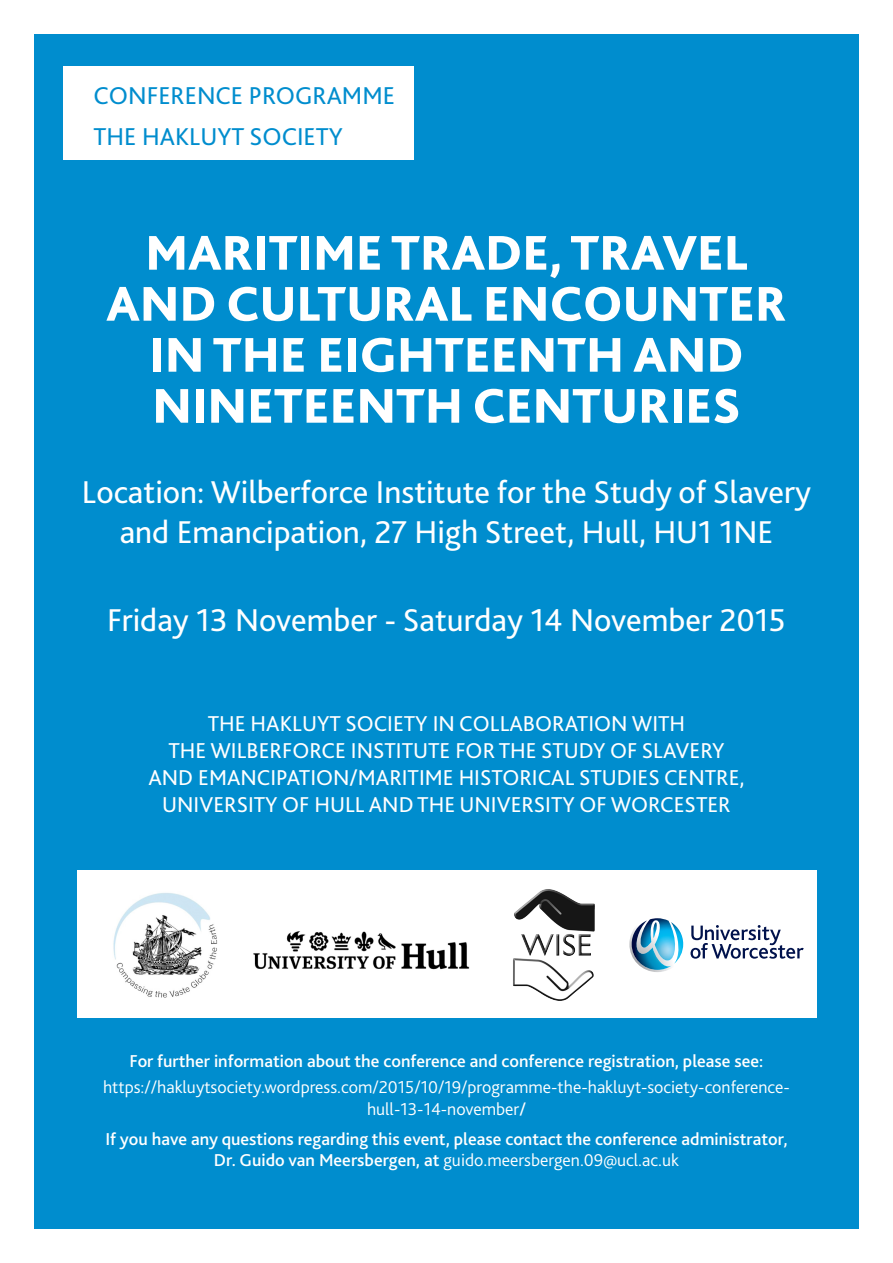
<style>
.page{position:relative;width:893px;height:1263px;background:#fff}
.page>*{position:absolute;margin:0;border:0;box-sizing:border-box;transform-origin:0 0}
.t1{font:800 51px/51px "Bliss 2";color:#fff;text-align:center}
.t2{font:33px/39.6px "Bliss 2";color:#fff;text-align:center}
.t3{font:25.5px "Bliss 2";color:#008dce}
.t4{font:22.5px/27px "Bliss 2";color:#fff;text-align:center}
.t5{font:500 18px/21.6px "Bliss 2";color:#fff;text-align:center}
.t6{font:300 18px/21.6px "Bliss 2";color:#fff;text-align:center}
.s1{font-weight:400}
.s2{font-weight:300}
</style>
<div class="page">
<div style="left:34px;top:34px;width:825px;height:1195px;background:#008dce"></div>
<div style="left:63px;top:66px;width:351px;height:93px;background:#fff"></div>
<div style="left:77px;top:870px;width:739px;height:147px;background:#fff"></div>
<img style="left:113px;top:893px;width:105px;height:105px">
<img style="left:253px;top:931px;width:217px;height:39px">
<svg style="left:629px;top:925px;width:175px;height:47px"></svg>
<img style="left:632px;top:918px;width:51px;height:52px">
<img style="left:514px;top:889px;width:32px;height:31px">
<p class="t3" style="left:94px;top:80px;width:303px">CONFERENCE PROGRAMME</p>
<p class="t3" style="left:94px;top:121px;width:251px">THE HAKLUYT SOCIETY</p>
<p class="t1" style="left:106px;top:226px;width:682px">MARITIME TRADE, TRAVEL<br>AND CULTURAL ENCOUNTER<br>IN THE EIGHTEENTH AND<br>NINETEENTH CENTURIES</p>
<p class="t2" style="left:82px;top:472px;width:730px">Location: Wilberforce Institute for the Study of Slavery and Emancipation, 27 High Street, Hull, HU1 1NE</p>
<p class="t2" style="left:107px;top:599px;width:680px">Friday 13 November - Saturday 14 November 2015</p>
<p class="t4" style="left:148px;top:709px;width:598px">THE HAKLUYT SOCIETY IN COLLABORATION WITH<br>THE WILBERFORCE INSTITUTE FOR THE STUDY OF SLAVERY AND EMANCIPATION/MARITIME HISTORICAL STUDIES CENTRE, UNIVERSITY OF HULL AND THE UNIVERSITY OF WORCESTER</p>
<p class="t5" style="left:130px;top:1050px;width:635px">For further information about the conference and conference registration, please see:</p>
<p class="t6" style="left:103px;top:1076px;width:688px">https://hakluytsociety.wordpress.com/2015/10/19/programme-the-hakluyt-society-conference&shy;hull-13-14-november<span class="s1">/</span></p>
<p class="t5" style="left:105px;top:1127px;width:683px">If you have any questions regarding this event, please contact the conference administrator,<br>Dr. Guido van Meersbergen, at <span class="s2">guido.meersbergen.09@ucl.ac.uk</span></p>
</div>
